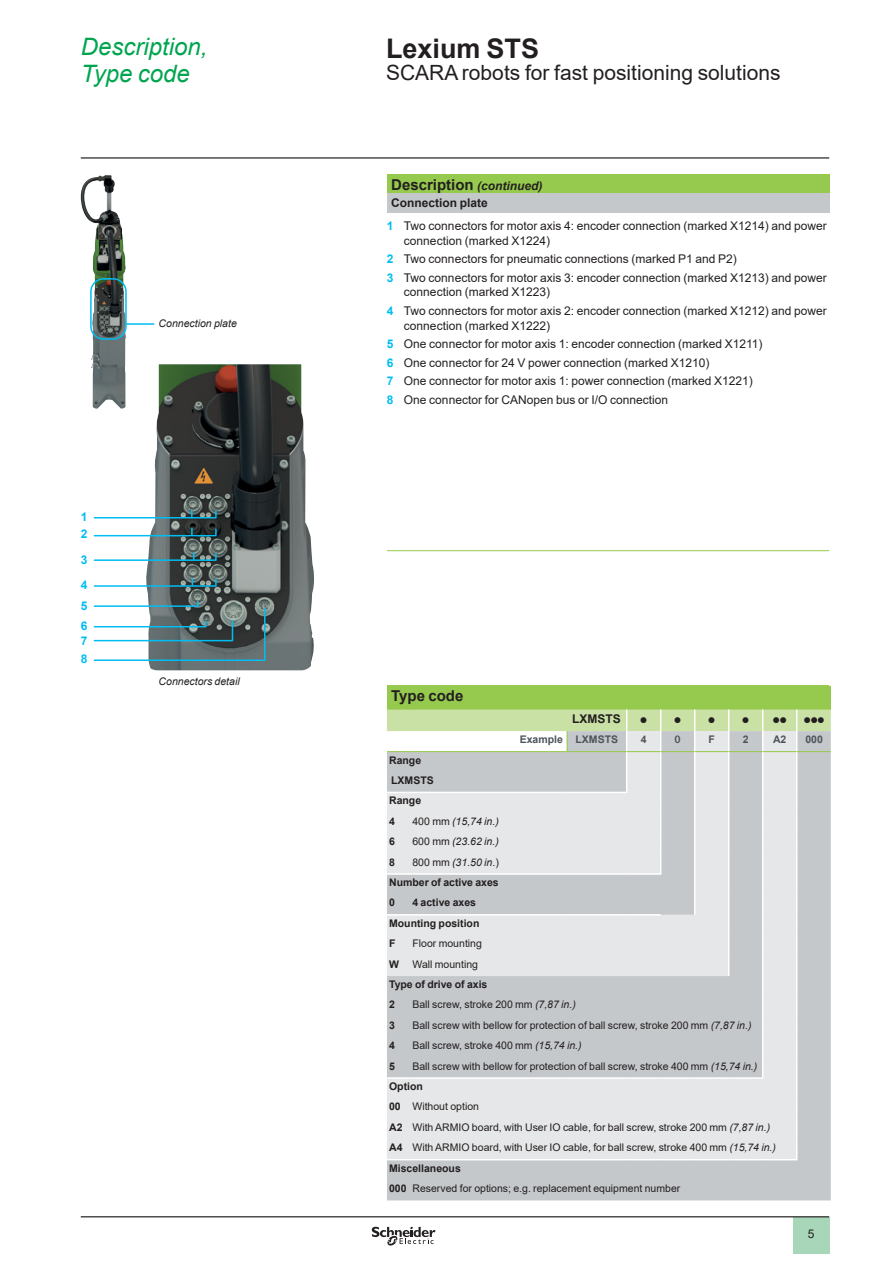
<style>
.page{position:relative;width:893px;height:1263px;background:#fff}
.page>*{position:absolute;margin:0;border:0;box-sizing:border-box;transform-origin:0 0}
._0_TitleLev1{font:700 27px "Arial";color:#231f20}
._0_Topic{font:italic 24px "Arial";color:#00a54f}
._0_TitleLev2{font:21px "Arial";color:#231f20}
._1_Section_3__10{font:700 15px "Arial";color:#231f20}
.t1{font:12px/14.4px "Arial";color:#231f20}
._1_Section_4__8{font:700 12px "Arial";color:#231f20}
._1_Section_5__7{font:700 12px "Graph Schneider";color:#231f20}
._1_Section_4__8-2{font:700 12px "Arial";color:#01bdf2}
._1_Section_5__7-2{font:700 12px "Arial";color:#231f20}
._1_Text__7{font:10.5px "Arial";color:#231f20}
._1_Section_5__7-3{font:700 10.5px "Arial";color:#231f20}
._1_Text__7-2{font:italic 10.5px "Arial";color:#231f20}
._1_Text__7-3{font:700 10.5px "Arial";color:#231f20}
._1_Section_5__7-4{font:italic 10.5px "Arial";color:#231f20}
._1_Section_5__7-5{font:700 10.5px "Arial";color:#4d545a}
._1_Text__7-4{font:700 10.5px "Arial";color:#4d545a}
._1_Section_5__7-6{font:700 10.5px "Arial Rounded MT Pro";color:#4d545a}
.s1{font-style:italic;font-size:12px}
.s2{font-weight:700;color:#01bdf2}
.s3{font-style:normal}
.s4{font-style:italic}
</style>
<div class="page">
<div style="left:793px;top:1217px;width:36px;height:37px;background:#a7d7b8"></div>
<hr style="left:81px;top:1216px;width:748px;height:1px;background:#231f20">
<svg style="left:372px;top:1226px;width:63px;height:20px"></svg>
<hr style="left:81px;top:157px;width:748px;height:2px;background:#231f20">
<div style="left:387px;top:174px;width:442px;height:20px;background:#96ca4e"></div>
<div style="left:387px;top:194px;width:442px;height:19px;background:#c5c8cb"></div>
<hr style="left:387px;top:550px;width:442px;height:1px;background:#96ca4e">
<hr style="left:387px;top:685px;width:442px;height:1px;background:#96ca4e">
<div style="left:387px;top:686px;width:444px;height:24px;background:#96ca4e"></div>
<div style="left:387px;top:1160px;width:444px;height:40px;background:#c5c8cb"></div>
<svg style="left:387px;top:710px;width:444px;height:450px;background:#d7dad8"></svg>
<img style="left:146px;top:364px;width:168px;height:306px">
<svg style="left:93px;top:510px;width:124px;height:9px"></svg>
<svg style="left:93px;top:528px;width:124px;height:9px"></svg>
<svg style="left:93px;top:552px;width:124px;height:10px"></svg>
<svg style="left:93px;top:578px;width:124px;height:9px"></svg>
<svg style="left:93px;top:600px;width:173px;height:62px"></svg>
<img style="left:81px;top:175px;width:45px;height:234px">
<div style="left:90px;top:278px;width:37px;height:62px;border:2px solid #01bdf2;border-radius:13px"></div>
<hr style="left:126px;top:323px;width:28px;height:2px;background:#01bdf2">
<p class="_0_Topic" style="left:81px;top:31px;width:128px">Description,</p>
<p class="_0_Topic" style="left:81px;top:58px;width:110px">Type code</p>
<p class="_1_Text__7-2" style="left:159px;top:316px;width:80px">Connection plate</p>
<p class="_1_Section_4__8-2" style="left:81px;top:509px;width:8px">1</p>
<p class="_1_Section_4__8-2" style="left:81px;top:526px;width:8px">2</p>
<p class="_1_Section_4__8-2" style="left:81px;top:551px;width:8px">3</p>
<p class="_1_Section_4__8-2" style="left:81px;top:576px;width:8px">4</p>
<p class="_1_Section_4__8-2" style="left:81px;top:597px;width:8px">5</p>
<p class="_1_Section_4__8-2" style="left:81px;top:618px;width:8px">6</p>
<p class="_1_Section_4__8-2" style="left:81px;top:632px;width:8px">7</p>
<p class="_1_Section_4__8-2" style="left:81px;top:650px;width:8px">8</p>
<p class="_1_Text__7-2" style="left:159px;top:675px;width:83px">Connectors detail</p>
<p class="_0_TitleLev1" style="left:386px;top:29px;width:155px">Lexium STS</p>
<p class="_0_TitleLev2" style="left:386px;top:58px;width:396px">SCARA robots for fast positioning solutions</p>
<p class="_1_Section_3__10" style="left:391px;top:174px;width:153px">Description <span class="s1">(continued)</span></p>
<p class="_1_Section_4__8" style="left:391px;top:194px;width:98px">Connection plate</p>
<p class="t1" style="left:404px;top:219px;width:424px;text-indent:-17px"><span class="s2">1</span> Two connectors for motor axis 4: encoder connection (marked X1214) and power connection (marked X1224)</p>
<p class="t1" style="left:387px;top:252px;width:351px"><span class="s2">2</span> Two connectors for pneumatic connections (marked P1 and P2)</p>
<p class="t1" style="left:404px;top:271px;width:424px;text-indent:-17px"><span class="s2">3</span> Two connectors for motor axis 3: encoder connection (marked X1213) and power connection (marked X1223)</p>
<p class="t1" style="left:404px;top:304px;width:424px;text-indent:-17px"><span class="s2">4</span> Two connectors for motor axis 2: encoder connection (marked X1212) and power connection (marked X1222)</p>
<p class="t1" style="left:387px;top:337px;width:377px"><span class="s2">5</span> One connector for motor axis 1: encoder connection (marked X1211)</p>
<p class="t1" style="left:387px;top:355px;width:324px"><span class="s2">6</span> One connector for 24 V power connection (marked X1210)</p>
<p class="t1" style="left:387px;top:374px;width:367px"><span class="s2">7</span> One connector for motor axis 1: power connection (marked X1221)</p>
<p class="t1" style="left:387px;top:393px;width:283px"><span class="s2">8</span> One connector for CANopen bus or I/O connection</p>
<p class="_1_Section_3__10" style="left:391px;top:685px;width:74px">Type code</p>
<p class="_1_Section_5__7-2" style="left:572px;top:710px;width:50px">LXMSTS</p>
<p class="_1_Section_5__7" style="left:640px;top:711px;width:8px">p</p>
<p class="_1_Section_5__7" style="left:674px;top:711px;width:8px">p</p>
<p class="_1_Section_5__7" style="left:708px;top:711px;width:8px">p</p>
<p class="_1_Section_5__7" style="left:742px;top:711px;width:8px">p</p>
<p class="_1_Section_5__7" style="left:773px;top:711px;width:15px">pp</p>
<p class="_1_Section_5__7" style="left:804px;top:711px;width:22px">ppp</p>
<p class="_1_Text__7-4" style="left:520px;top:732px;width:45px">Example</p>
<p class="_1_Section_5__7-5" style="left:575px;top:732px;width:44px">LXMSTS</p>
<p class="_1_Section_5__7-5" style="left:641px;top:732px;width:7px">4</p>
<p class="_1_Section_5__7-6" style="left:675px;top:733px;width:8px">0</p>
<p class="_1_Section_5__7-5" style="left:708px;top:732px;width:8px">F</p>
<p class="_1_Section_5__7-5" style="left:743px;top:732px;width:7px">2</p>
<p class="_1_Section_5__7-5" style="left:773px;top:732px;width:15px">A2</p>
<p class="_1_Section_5__7-5" style="left:805px;top:732px;width:19px">000</p>
<p class="_1_Section_5__7-3" style="left:389px;top:752px;width:34px">Range</p>
<p class="_1_Section_5__7-3" style="left:391px;top:773px;width:44px">LXMSTS</p>
<p class="_1_Section_5__7-3" style="left:389px;top:793px;width:34px">Range</p>
<p class="_1_Section_5__7-3" style="left:389px;top:814px;width:7px">4</p>
<p class="_1_Text__7-2" style="left:412px;top:814px;width:88px"><span class="s3">400 mm</span> (15,74 in.)</p>
<p class="_1_Section_5__7-3" style="left:389px;top:834px;width:7px">6</p>
<p class="_1_Text__7-2" style="left:412px;top:835px;width:88px"><span class="s3">600 mm</span> (23.62 in.)</p>
<p class="_1_Section_5__7-3" style="left:389px;top:854px;width:7px">8</p>
<p class="_1_Section_5__7-4" style="left:412px;top:855px;width:88px"><span class="s3">800 mm</span> (31.50 in<span class="s3">.)</span></p>
<p class="_1_Section_5__7-3" style="left:389px;top:875px;width:111px">Number of active axes</p>
<p class="_1_Section_5__7-3" style="left:389px;top:895px;width:7px">0</p>
<p class="_1_Section_5__7-3" style="left:412px;top:895px;width:65px">4 active axes</p>
<p class="_1_Section_5__7-3" style="left:389px;top:916px;width:92px">Mounting position</p>
<p class="_1_Section_5__7-3" style="left:389px;top:936px;width:8px">F</p>
<p class="_1_Text__7" style="left:412px;top:936px;width:71px">Floor mounting</p>
<p class="_1_Section_5__7-3" style="left:389px;top:956px;width:11px">W</p>
<p class="_1_Text__7" style="left:412px;top:956px;width:67px">Wall mounting</p>
<p class="_1_Section_5__7-3" style="left:389px;top:977px;width:100px">Type of drive of axis</p>
<p class="_1_Section_5__7-3" style="left:389px;top:997px;width:7px">2</p>
<p class="_1_Text__7" style="left:412px;top:997px;width:165px">Ball screw, stroke 200 mm <span class="s4">(7,87 in.)</span></p>
<p class="_1_Section_5__7-3" style="left:389px;top:1018px;width:7px">3</p>
<p class="_1_Text__7" style="left:412px;top:1018px;width:341px">Ball screw with bellow for protection of ball screw, stroke 200 mm <span class="s4">(7,87 in.)</span></p>
<p class="_1_Section_5__7-3" style="left:389px;top:1038px;width:7px">4</p>
<p class="_1_Text__7" style="left:412px;top:1038px;width:171px">Ball screw, stroke 400 mm <span class="s4">(15,74 in.)</span></p>
<p class="_1_Section_5__7-3" style="left:389px;top:1058px;width:7px">5</p>
<p class="_1_Text__7" style="left:412px;top:1058px;width:346px">Ball screw with bellow for protection of ball screw, stroke 400 mm <span class="s4">(15,74 in.)</span></p>
<p class="_1_Text__7-3" style="left:389px;top:1079px;width:35px">Option</p>
<p class="_1_Section_5__7-3" style="left:389px;top:1099px;width:13px">00</p>
<p class="_1_Text__7" style="left:412px;top:1099px;width:68px">Without option</p>
<p class="_1_Section_5__7-3" style="left:389px;top:1120px;width:15px">A2</p>
<p class="_1_Text__7" style="left:412px;top:1120px;width:359px">With ARMIO board, with User IO cable, for ball screw, stroke 200 mm <span class="s4">(7,87 in.)</span></p>
<p class="_1_Section_5__7-3" style="left:389px;top:1140px;width:15px">A4</p>
<p class="_1_Text__7" style="left:412px;top:1140px;width:365px">With ARMIO board, with User IO cable, for ball screw, stroke 400 mm <span class="s4">(15,74 in.)</span></p>
<p class="_1_Text__7-3" style="left:389px;top:1160px;width:73px">Miscellaneous</p>
<p class="_1_Section_5__7-3" style="left:389px;top:1181px;width:19px">000</p>
<p class="_1_Text__7" style="left:412px;top:1181px;width:269px">Reserved for options; e.g. replacement equipment number</p>
<p class="t1" style="left:808px;top:1226px;width:8px">5</p>
</div>
